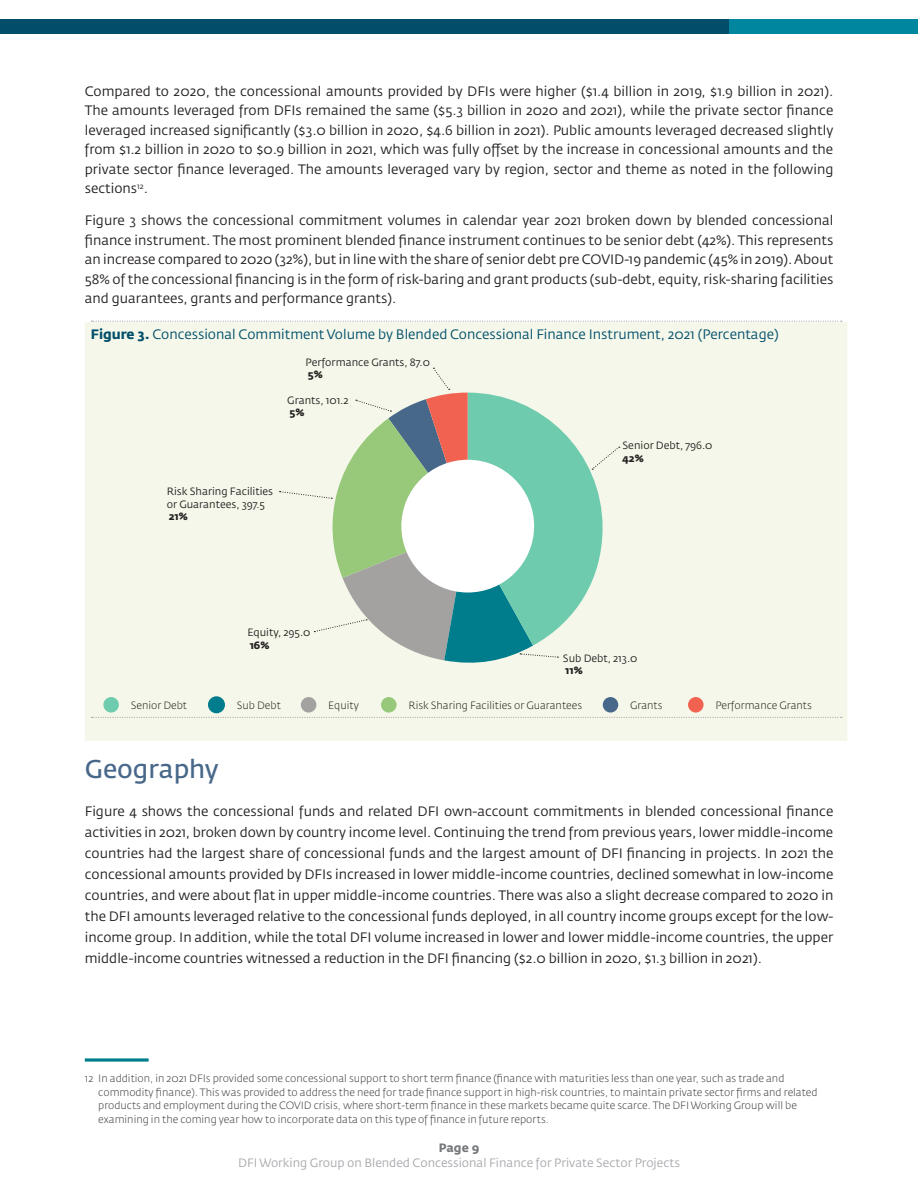
<style>
.page{position:relative;width:918px;height:1188px;background:#fff}
.page>*{position:absolute;margin:0;border:0;box-sizing:border-box;transform-origin:0 0}
.A_Heading_2{font:25.5px "Fedra Sans Std";color:#48688a}
.Body_Text{font:13.5px/19.5px "Fedra Sans Std";color:#231f20;text-align:justify}
.Figure_Number{font:13.5px "Fedra Sans Std";color:#004e6a}
.t1{font:12px "Fedra Sans Std";color:#a8a9ad}
.t2{font:700 12px "Fedra Sans Std";color:#76787b}
.Footnote{font:300 10.5px/13.5px "Fedra Sans Std";color:#3e3e3f}
.Graph_label{font:10.5px/12.6px "Fedra Sans Std";color:#231f20}
.Graph_Axes_Left{font:300 10.5px "Fedra Sans Std";color:#231f20}
.Graph_label-2{font:700 10.5px "Fedra Sans Std";color:#231f20}
.s1{font-weight:700}
</style>
<div class="page">
<div style="left:0;top:19px;width:918px;height:15px;background:#004e6a"></div>
<div style="left:729px;top:19px;width:189px;height:15px;background:#00879f"></div>
<div style="left:85px;top:322px;width:762px;height:419px;background:#f4f7e9"></div>
<svg style="left:91px;top:321px;width:751px;height:1px"></svg>
<svg style="left:91px;top:717px;width:751px;height:1px"></svg>
<svg style="left:279px;top:368px;width:341px;height:298px"></svg>
<div style="left:401px;top:460px;width:133px;height:133px;background:#fff;border-radius:50%"></div>
<div style="left:103px;top:697px;width:16px;height:16px;background:#6fcbae;border-radius:50%"></div>
<div style="left:209px;top:697px;width:15px;height:16px;background:#007d8c;border-radius:50%"></div>
<div style="left:208px;top:696px;width:17px;height:17px;border:2px solid #007d8c;border-radius:50%"></div>
<div style="left:301px;top:697px;width:15px;height:16px;background:#a4a1a1;border-radius:50%"></div>
<div style="left:381px;top:697px;width:16px;height:16px;background:#98c879;border-radius:50%"></div>
<div style="left:603px;top:697px;width:15px;height:16px;background:#48688a;border-radius:50%"></div>
<div style="left:688px;top:697px;width:16px;height:16px;background:#f26251;border-radius:50%"></div>
<svg style="left:85px;top:1058px;width:64px;height:4px"></svg>
<p class="Body_Text" style="left:85px;top:81px;width:750px">Compared to 2020, the concessional amounts provided by DFIs were higher ($1.4 billion in 2019, $1.9 billion in 2021).<br>The amounts leveraged from DFIs remained the same ($5.3 billion in 2020 and 2021), while the private sector finance leveraged increased significantly ($3.0 billion in 2020, $4.6 billion in 2021). Public amounts leveraged decreased slightly from $1.2 billion in 2020 to $0.9 billion in 2021, which was fully offset by the increase in concessional amounts and the private sector finance leveraged. The amounts leveraged vary by region, sector and theme as noted in the following sections<sup>12</sup>.</p>
<p class="Body_Text" style="left:85px;top:211px;width:750px">Figure 3 shows the concessional commitment volumes in calendar year 2021 broken down by blended concessional finance instrument. The most prominent blended finance instrument continues to be senior debt (42%). This represents an increase compared to 2020 (32%), but in line with the share of senior debt pre COVID-19 pandemic (45% in 2019). About 58% of the concessional financing is in the form of risk-baring and grant products (sub-debt, equity, risk-sharing facilities and guarantees, grants and performance grants).</p>
<p class="Figure_Number" style="left:91px;top:326px;width:689px"><span class="s1">Figure 3.</span> Concessional Commitment Volume by Blended Concessional Finance Instrument, 2021 (Percentage)</p>
<p class="Graph_label" style="left:306px;top:356px;width:126px">Performance Grants, 87.0</p>
<p class="Graph_label-2" style="left:308px;top:368px;width:16px">5%</p>
<p class="Graph_label" style="left:287px;top:394px;width:63px">Grants, 101.2</p>
<p class="Graph_label-2" style="left:289px;top:406px;width:16px">5%</p>
<p class="Graph_label" style="left:167px;top:485px;width:108px">Risk Sharing Facilities or Guarantees, 397.5</p>
<p class="Graph_label-2" style="left:169px;top:510px;width:20px">21%</p>
<p class="Graph_label" style="left:247px;top:626px;width:65px">Equity, 295.0</p>
<p class="Graph_label-2" style="left:250px;top:638px;width:21px">16%</p>
<p class="Graph_label" style="left:623px;top:439px;width:91px">Senior Debt, 796.0<br><span class="s1">42%</span></p>
<p class="Graph_label" style="left:563px;top:652px;width:76px">Sub Debt, 213.0</p>
<p class="Graph_label-2" style="left:565px;top:664px;width:19px">11%</p>
<p class="Graph_Axes_Left" style="left:131px;top:699px;width:58px">Senior Debt</p>
<p class="Graph_Axes_Left" style="left:237px;top:699px;width:46px">Sub Debt</p>
<p class="Graph_Axes_Left" style="left:328px;top:699px;width:32px">Equity</p>
<p class="Graph_Axes_Left" style="left:408px;top:699px;width:175px">Risk Sharing Facilities or Guarantees</p>
<p class="Graph_Axes_Left" style="left:630px;top:699px;width:34px">Grants</p>
<p class="Graph_Axes_Left" style="left:715px;top:699px;width:98px">Performance Grants</p>
<p class="A_Heading_2" style="left:85px;top:753px;width:136px">Geography</p>
<p class="Body_Text" style="left:85px;top:801px;width:750px;line-height:21px">Figure 4 shows the concessional funds and related DFI own-account commitments in blended concessional finance activities in 2021, broken down by country income level. Continuing the trend from previous years, lower middle-income countries had the largest share of concessional funds and the largest amount of DFI financing in projects. In 2021 the concessional amounts provided by DFIs increased in lower middle-income countries, declined somewhat in low-income countries, and were about flat in upper middle-income countries. There was also a slight decrease compared to 2020 in the DFI amounts leveraged relative to the concessional funds deployed, in all country income groups except for the low&shy;income group. In addition, while the total DFI volume increased in lower and lower middle-income countries, the upper middle-income countries witnessed a reduction in the DFI financing ($2.0 billion in 2020, $1.3 billion in 2021).</p>
<p class="Footnote" style="left:98px;top:1072px;width:721px;text-indent:-14px">12 In addition, in 2021 DFIs provided some concessional support to short term finance (finance with maturities less than one year, such as trade and commodity finance). This was provided to address the need for trade finance support in high-risk countries, to maintain private sector firms and related products and employment during the COVID crisis, where short-term finance in these markets became quite scarce. The DFI Working Group will be examining in the coming year how to incorporate data on this type of finance in future reports.</p>
<p class="t2" style="left:439px;top:1141px;width:42px">Page 9</p>
<p class="t1" style="left:238px;top:1156px;width:443px">DFI Working Group on Blended Concessional Finance for Private Sector Projects</p>
</div>
